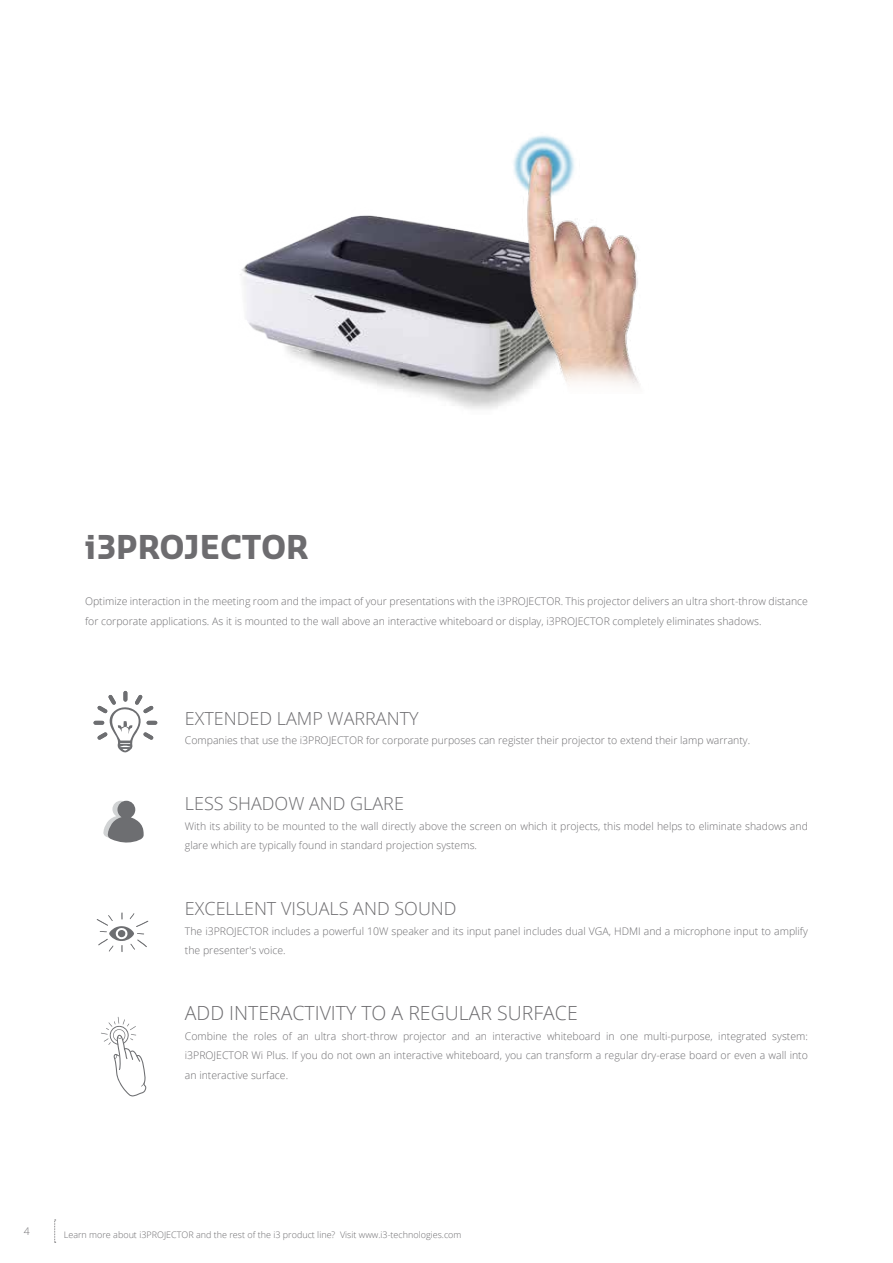
<style>
.page{position:relative;width:893px;height:1263px;background:#fff}
.page>*{position:absolute;margin:0;border:0;box-sizing:border-box;transform-origin:0 0}
.t1{font:700 32.1px "Sansa";color:#6d6c6f}
.t2{font:300 19.5px "Open Sans";color:#6d6c6f}
.t3{font:300 18px "Open Sans";color:#6d6c6f}
.t4{font:300 10.5px/19.5px "Open Sans";color:#6d6c6f}
.t5{font:300 9px "Open Sans";color:#6d6c6f}
</style>
<div class="page">
<img style="left:240px;top:215px;width:284px;height:194px">
<img style="left:485px;top:135px;width:154px;height:258px">
<svg style="left:94px;top:691px;width:63px;height:62px"></svg>
<svg style="left:103px;top:801px;width:41px;height:42px"></svg>
<svg style="left:96px;top:912px;width:53px;height:40px"></svg>
<svg style="left:101px;top:1017px;width:45px;height:79px"></svg>
<svg style="left:54px;top:1219px;width:2px;height:24px"></svg>
<h1 class="t1" style="left:85px;top:526px;width:224px">i3PROJECTOR</h1>
<p class="t4" style="left:85px;top:591px;width:724px">Optimize interaction in the meeting room and the impact of your presentations with the i3PROJECTOR. This projector delivers an ultra short-throw distance for corporate applications. As it is mounted to the wall above an interactive whiteboard or display, i3PROJECTOR completely eliminates shadows.</p>
<h3 class="t3" style="left:185px;top:706px;width:235px">EXTENDED LAMP WARRANTY</h3>
<p class="t4" style="left:185px;top:731px;width:567px">Companies that use the i3PROJECTOR for corporate purposes can register their projector to extend their lamp warranty.</p>
<h3 class="t3" style="left:185px;top:791px;width:221px">LESS SHADOW AND GLARE</h3>
<p class="t4" style="left:185px;top:816px;width:625px">With its ability to be mounted to the wall directly above the screen on which it projects, this model helps to eliminate shadows and glare which are typically found in standard projection systems.</p>
<h3 class="t3" style="left:185px;top:896px;width:273px">EXCELLENT VISUALS AND SOUND</h3>
<p class="t4" style="left:185px;top:921px;width:625px">The i3PROJECTOR includes a powerful 10W speaker and its input panel includes dual VGA, HDMI and a microphone input to amplify the presenter's voice.</p>
<h2 class="t2" style="left:185px;top:1000px;width:394px">ADD INTERACTIVITY TO A REGULAR SURFACE</h2>
<p class="t4" style="left:185px;top:1026px;width:625px;text-align:justify">Combine the roles of an ultra short-throw projector and an interactive whiteboard in one multi-purpose, integrated system: i3PROJECTOR Wi Plus. If you do not own an interactive whiteboard, you can transform a regular dry-erase board or even a wall into an interactive surface.</p>
<p class="t4" style="left:24px;top:1221px;width:7px">4</p>
<p class="t5" style="left:64px;top:1228px;width:399px">Learn more about i3PROJECTOR and the rest of the i3 product line? Visit www.i3-technologies.com</p>
</div>
